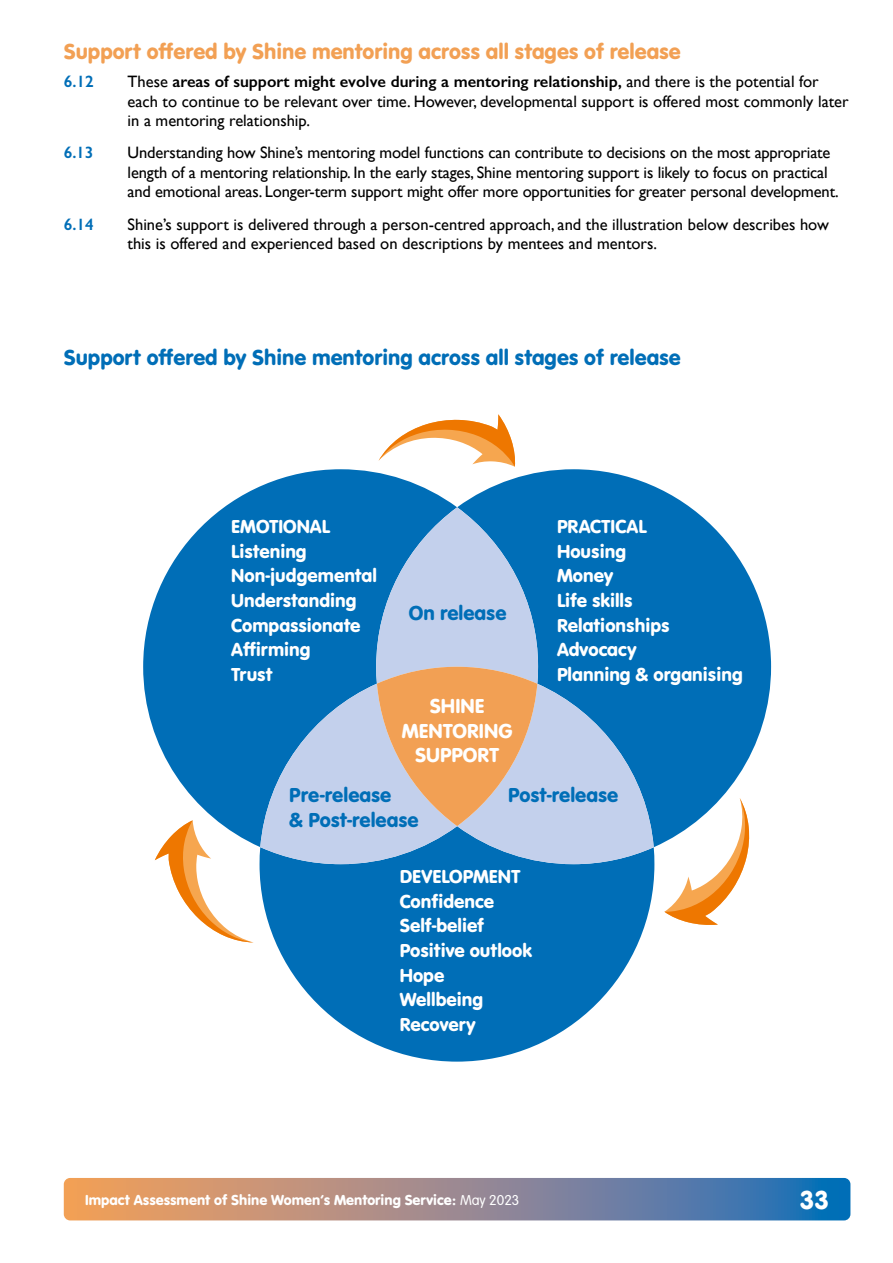
<style>
.page{position:relative;width:893px;height:1263px;background:#fff}
.page>*{position:absolute;margin:0;border:0;box-sizing:border-box;transform-origin:0 0}
.t1{font:27px "VAG Rundschrift D";color:#fff}
.t2{font:22.5px "VAG Rundschrift D";color:#f2a054}
.t3{font:22.5px "VAG Rundschrift D";color:#006eb7}
.t4{font:21px/25.2px "VAG Rundschrift D";color:#006eb7}
.t5{font:21px/24.6px "VAG Rundschrift D";color:#fff;text-align:center}
.t6{font:19.5px/24.6px "VAG Rundschrift D";color:#fff}
.t7{font:16.5px/19.5px "Gill Sans";letter-spacing:-.01em;color:#000}
.t8{font:600 16.5px "Gill Sans";color:#006eb7}
.t9{font:15px "VAG Rundschrift D";color:#fff}
.s1{font-weight:600}
.s2{font-weight:300}
</style>
<div class="page">
<svg style="left:64px;top:1178px;width:786px;height:42px;background:#91888e"></svg>
<svg style="left:143px;top:469px;width:314px;height:256px"></svg>
<svg style="left:457px;top:469px;width:314px;height:378px;fill:#006eb7"></svg>
<svg style="left:276px;top:944px;width:362px;height:118px;fill:#006eb7"></svg>
<svg style="left:378px;top:414px;width:138px;height:53px"></svg>
<svg style="left:152px;top:507px;width:502px;height:437px;background:#5d97c1"></svg>
<svg style="left:662px;top:792px;width:89px;height:133px"></svg>
<h2 class="t2" style="left:64px;top:38px;width:619px">Support offered by Shine mentoring across all stages of release</h2>
<p class="t8" style="left:64px;top:71px;width:32px">6.12</p>
<p class="t7" style="left:128px;top:72px;width:723px">These <span class="s1">areas of support might evolve during a mentoring relationship,</span> and there is the potential for each to continue to be relevant over time. However, developmental support is offered most commonly later in a mentoring relationship.</p>
<p class="t8" style="left:64px;top:143px;width:31px">6.13</p>
<p class="t7" style="left:128px;top:143px;width:712px">Understanding how Shine’s mentoring model functions can contribute to decisions on the most appropriate length of a mentoring relationship. In the early stages, Shine mentoring support is likely to focus on practical and emotional areas. Longer-term support might offer more opportunities for greater personal development.</p>
<p class="t8" style="left:64px;top:214px;width:32px">6.14</p>
<p class="t7" style="left:128px;top:214px;width:703px">Shine’s support is delivered through a person-centred approach, and the illustration below describes how this is offered and experienced based on descriptions by mentees and mentors.</p>
<h2 class="t3" style="left:64px;top:344px;width:619px">Support offered by Shine mentoring across all stages of release</h2>
<p class="t6" style="left:231px;top:514px;width:147px">EMOTIONAL<br>Listening<br>Non-judgemental<br>Understanding<br>Compassionate<br>Affirming<br>Trust</p>
<p class="t4" style="left:409px;top:601px;width:99px">On release</p>
<p class="t5" style="left:402px;top:694px;width:112px">SHINE<br>MENTORING<br>SUPPORT</p>
<p class="t6" style="left:557px;top:514px;width:187px">PRACTICAL<br>Housing<br>Money<br>Life skills<br>Relationships<br>Advocacy<br>Planning &amp; organising</p>
<p class="t4" style="left:289px;top:782px;width:131px">Pre-release<br>&amp; Post-release</p>
<p class="t4" style="left:508px;top:782px;width:112px">Post-release</p>
<p class="t6" style="left:400px;top:864px;width:134px">DEVELOPMENT<br>Confidence<br>Self-belief<br>Positive outlook<br>Hope<br>Wellbeing<br>Recovery</p>
<p class="t9" style="left:85px;top:1191px;width:436px">Impact Assessment of Shine Women’s Mentoring Service: <span class="s2">May 2023</span></p>
<h1 class="t1" style="left:799px;top:1184px;width:31px">33</h1>
</div>
